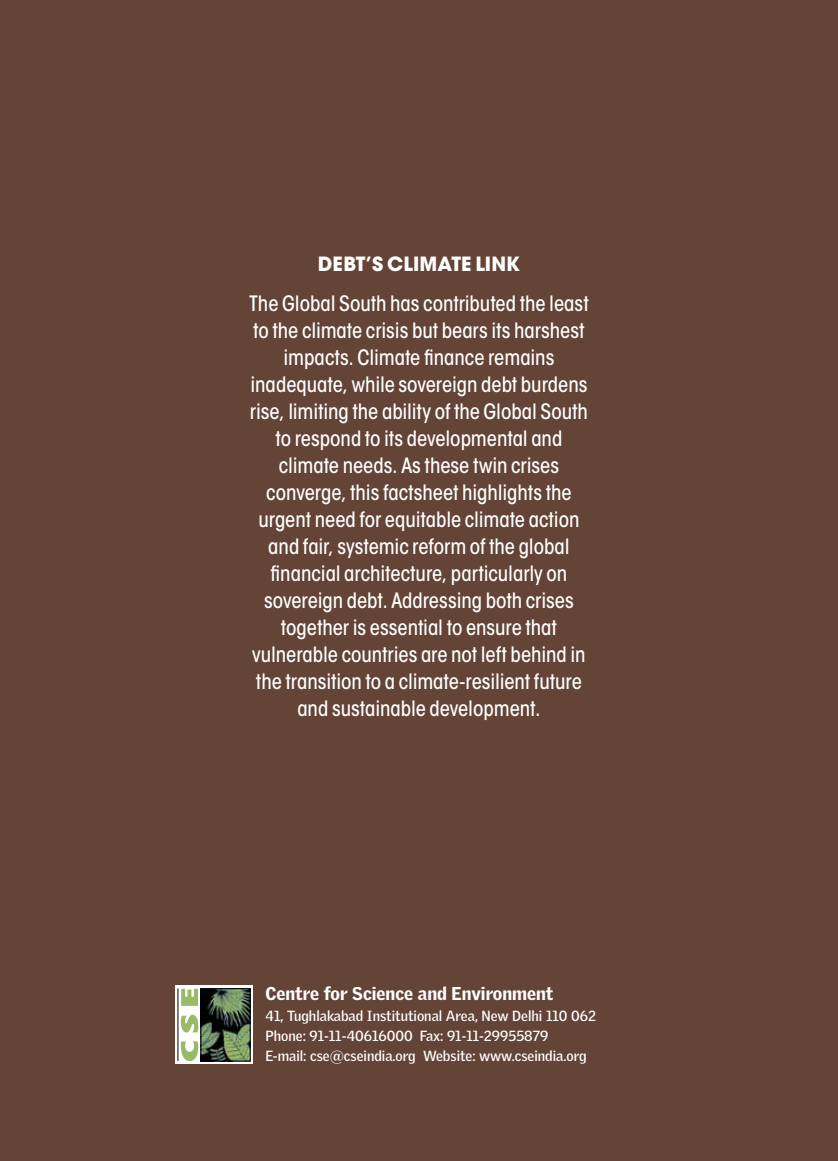
<style>
.page{position:relative;width:838px;height:1161px;background:#644436}
.page>*{position:absolute;margin:0;border:0;box-sizing:border-box;transform-origin:0 0}
.t1{font:500 condensed 21px/27px "ITC Avant Garde Std";letter-spacing:-.005em;color:#fff;text-align:center}
.t2{font:700 19.5px "ITC Avant Garde Std";color:#fff}
.t3{font:900 18px "Griffith Gothic";color:#fff}
.t4{font:700 14.25px/20.1px "Griffith Gothic";color:#fff}
</style>
<div class="page">
<svg style="left:175px;top:986px;width:78px;height:78px;background:#dadbd9"></svg>
<svg style="left:181px;top:1041px;width:17px;height:20px"></svg>
<svg style="left:181px;top:1015px;width:17px;height:17px"></svg>
<svg style="left:181px;top:989px;width:17px;height:17px"></svg>
<hr style="left:177px;top:988px;width:1px;height:73px;background:#000">
<img style="left:203px;top:990px;width:45px;height:69px">
<div style="left:201px;top:988px;width:49px;height:73px;border:1px solid #000"></div>
<p class="t2" style="left:318px;top:251px;width:204px">DEBT’S CLIMATE LINK</p>
<p class="t1" style="left:249px;top:290px;width:341px">The Global South has contributed the least to the climate crisis but bears its harshest impacts. Climate finance remains inadequate, while sovereign debt burdens rise, limiting the ability of the Global South to respond to its developmental and climate needs. As these twin crises converge, this factsheet highlights the urgent need for equitable climate action and fair, systemic reform of the global financial architecture, particularly on sovereign debt. Addressing both crises together is essential to ensure that vulnerable countries are not left behind in the transition to a climate-resilient future and sustainable development.</p>
<p class="t3" style="left:265px;top:983px;width:289px">Centre for Science and Environment</p>
<p class="t4" style="left:265px;top:1005px;width:332px">41, Tughlakabad Institutional Area, New Delhi 110 062<br>Phone: 91-11-40616000 Fax: 91-11-29955879<br>E-mail: cse@cseindia.org Website: www.cseindia.org</p>
</div>
